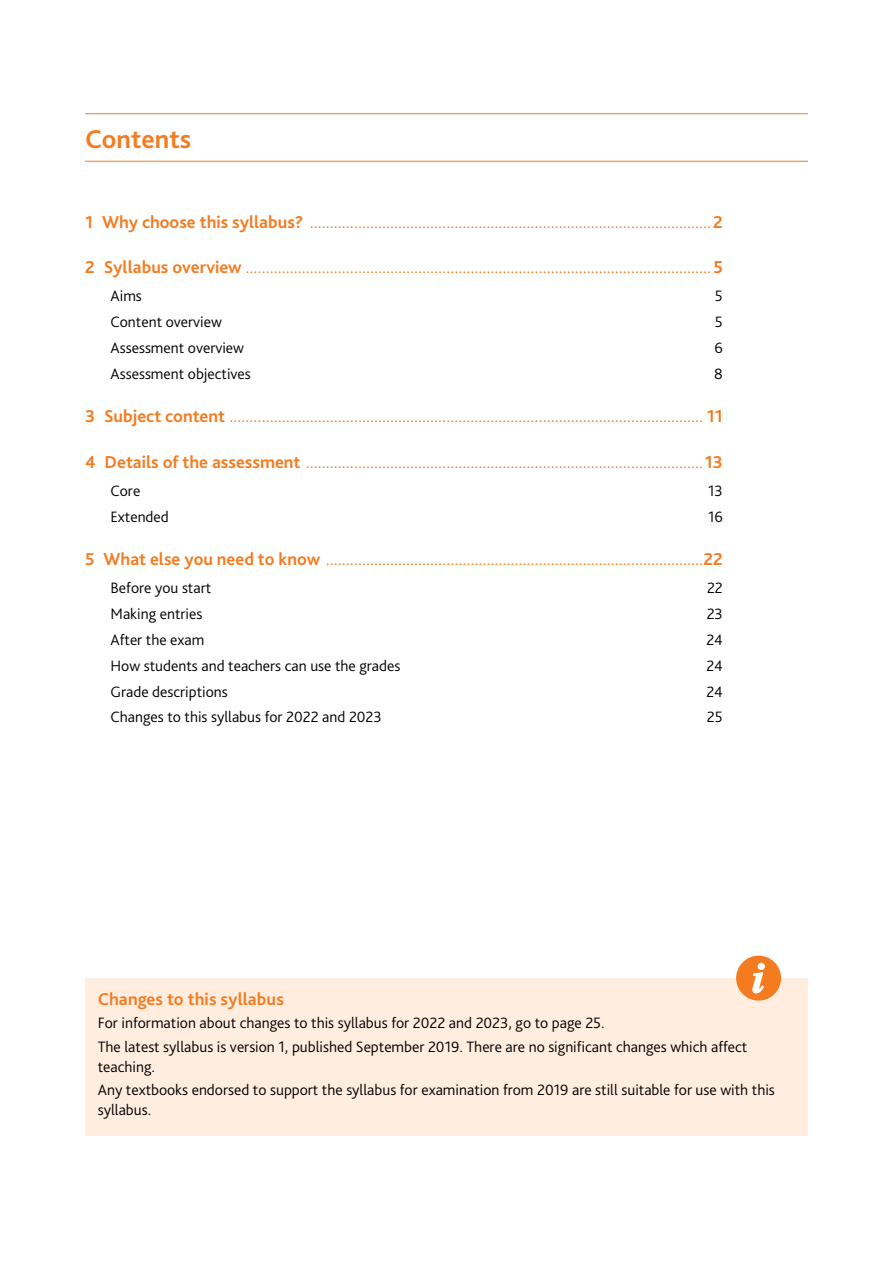
<style>
.page{position:relative;width:893px;height:1263px;background:#fff}
.page>*{position:absolute;margin:0;border:0;box-sizing:border-box;transform-origin:0 0}
.t1{font:700 27px "Bliss Pro";color:#f47b20}
.t2{font:300 18px "Bliss Pro";color:#f47b20}
.t3{font:700 18px "Bliss Pro";letter-spacing:.005em;color:#f47b20}
.t4{font:300 15.75px/23.7px "Bliss Pro";color:#000}
.s1{font-weight:700}
</style>
<div class="page">
<hr style="left:85px;top:113px;width:723px;height:1px;background:#f47b20">
<hr style="left:85px;top:161px;width:723px;height:1px;background:#f47b20">
<div style="left:85px;top:978px;width:723px;height:157px;background:#ffeee0"></div>
<svg style="left:736px;top:956px;width:45px;height:45px"></svg>
<h1 class="t1" style="left:85px;top:122px;width:108px">Contents</h1>
<p class="t2" style="left:85px;top:210px;width:639px"><span class="s1">1 Why choose this syllabus?</span> ....................................................................................................<span class="s1">2</span></p>
<p class="t2" style="left:85px;top:256px;width:639px"><span class="s1">2 Syllabus overview</span> ....................................................................................................................<span class="s1">5</span></p>
<p class="t4" style="left:111px;top:284px;width:33px">Aims</p>
<p class="t4" style="left:715px;top:284px;width:9px">5</p>
<p class="t4" style="left:111px;top:310px;width:113px">Content overview</p>
<p class="t4" style="left:715px;top:310px;width:9px">5</p>
<p class="t4" style="left:111px;top:336px;width:135px">Assessment overview</p>
<p class="t4" style="left:714px;top:336px;width:10px">6</p>
<p class="t4" style="left:111px;top:362px;width:142px">Assessment objectives</p>
<p class="t4" style="left:714px;top:362px;width:10px">8</p>
<p class="t2" style="left:85px;top:405px;width:639px"><span class="s1">3 Subject content</span> ...................................................................................................................... <span class="s1">11</span></p>
<p class="t2" style="left:85px;top:450px;width:639px"><span class="s1">4 Details of the assessment</span> ...................................................................................................<span class="s1">13</span></p>
<p class="t4" style="left:111px;top:479px;width:31px">Core</p>
<p class="t4" style="left:708px;top:479px;width:16px">13</p>
<p class="t4" style="left:111px;top:504px;width:60px">Extended</p>
<p class="t4" style="left:708px;top:504px;width:16px">16</p>
<p class="t2" style="left:85px;top:548px;width:639px"><span class="s1">5 What else you need to know</span> ..............................................................................................<span class="s1">22</span></p>
<p class="t4" style="left:111px;top:576px;width:102px">Before you start</p>
<p class="t4" style="left:707px;top:576px;width:17px">22</p>
<p class="t4" style="left:111px;top:602px;width:93px">Making entries</p>
<p class="t4" style="left:707px;top:602px;width:18px">23</p>
<p class="t4" style="left:111px;top:628px;width:95px">After the exam</p>
<p class="t4" style="left:706px;top:628px;width:18px">24</p>
<p class="t4" style="left:111px;top:653px;width:291px">How students and teachers can use the grades</p>
<p class="t4" style="left:706px;top:653px;width:18px">24</p>
<p class="t4" style="left:111px;top:679px;width:119px">Grade descriptions</p>
<p class="t4" style="left:706px;top:679px;width:18px">24</p>
<p class="t4" style="left:111px;top:705px;width:273px">Changes to this syllabus for 2022 and 2023</p>
<p class="t4" style="left:707px;top:705px;width:17px">25</p>
<p class="t3" style="left:98px;top:987px;width:188px">Changes to this syllabus</p>
<p class="t4" style="left:98px;top:1011px;width:651px">For information about changes to this syllabus for 2022 and 2023, go to page 25.<br>The latest syllabus is version 1, published September 2019. There are no significant changes which affect</p>
<p class="t4" style="left:98px;top:1054px;width:679px">teaching.<br>Any textbooks endorsed to support the syllabus for examination from 2019 are still suitable for use with this</p>
<p class="t4" style="left:98px;top:1098px;width:55px">syllabus.</p>
</div>
